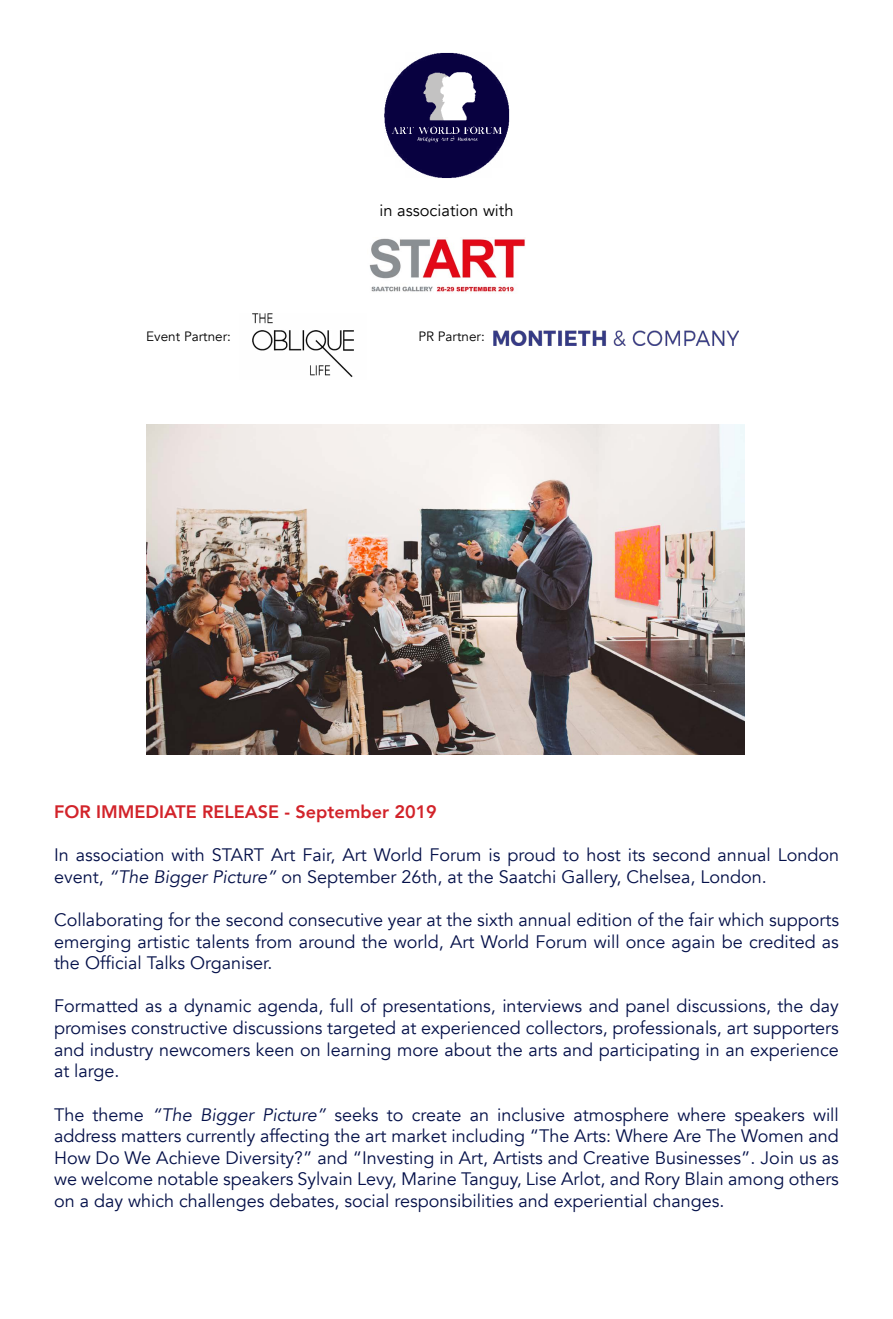
<style>
.page{position:relative;width:893px;height:1319px;background:#fff}
.page>*{position:absolute;margin:0;border:0;box-sizing:border-box;transform-origin:0 0}
.t1{font:18px/21.6px "Avenir";color:#041049;text-align:justify}
.t2{font:800 18px "Avenir";color:#d2232a}
.t3{font:16.5px "Avenir";color:#000}
.t4{font:13.5px "Avenir";color:#000}
.s1{font-style:italic}
</style>
<div class="page">
<img style="left:384px;top:52px;width:126px;height:126px">
<img style="left:146px;top:424px;width:598px;height:330px">
<img style="left:369px;top:237px;width:156px;height:55px">
<img style="left:252px;top:313px;width:102px;height:64px">
<img style="left:494px;top:330px;width:244px;height:15px">
<p class="t3" style="left:379px;top:200px;width:136px">in association with</p>
<p class="t4" style="left:146px;top:328px;width:86px">Event Partner:</p>
<p class="t4" style="left:418px;top:328px;width:68px">PR Partner:</p>
<p class="t2" style="left:54px;top:797px;width:384px">FOR IMMEDIATE RELEASE - September 2019</p>
<p class="t1" style="left:54px;top:844px;width:786px">In association with START Art Fair, Art World Forum is proud to host its second annual London event, <span class="s1">“The Bigger Picture”</span> on September 26th, at the Saatchi Gallery, Chelsea, London.</p>
<p class="t1" style="left:54px;top:909px;width:787px">Collaborating for the second consecutive year at the sixth annual edition of the fair which supports emerging artistic talents from around the world, Art World Forum will once again be credited as the Official Talks Organiser.</p>
<p class="t1" style="left:54px;top:995px;width:786px">Formatted as a dynamic agenda, full of presentations, interviews and panel discussions, the day promises constructive discussions targeted at experienced collectors, professionals, art supporters and industry newcomers keen on learning more about the arts and participating in an experience at large.</p>
<p class="t1" style="left:54px;top:1103px;width:786px">The theme <span class="s1">“The Bigger Picture”</span> seeks to create an inclusive atmosphere where speakers will address matters currently affecting the art market including “The Arts: Where Are The Women and How Do We Achieve Diversity?” and “Investing in Art, Artists and Creative Businesses”. Join us as we welcome notable speakers Sylvain Levy, Marine Tanguy, Lise Arlot, and Rory Blain among others on a day which challenges debates, social responsibilities and experiential changes.</p>
</div>
